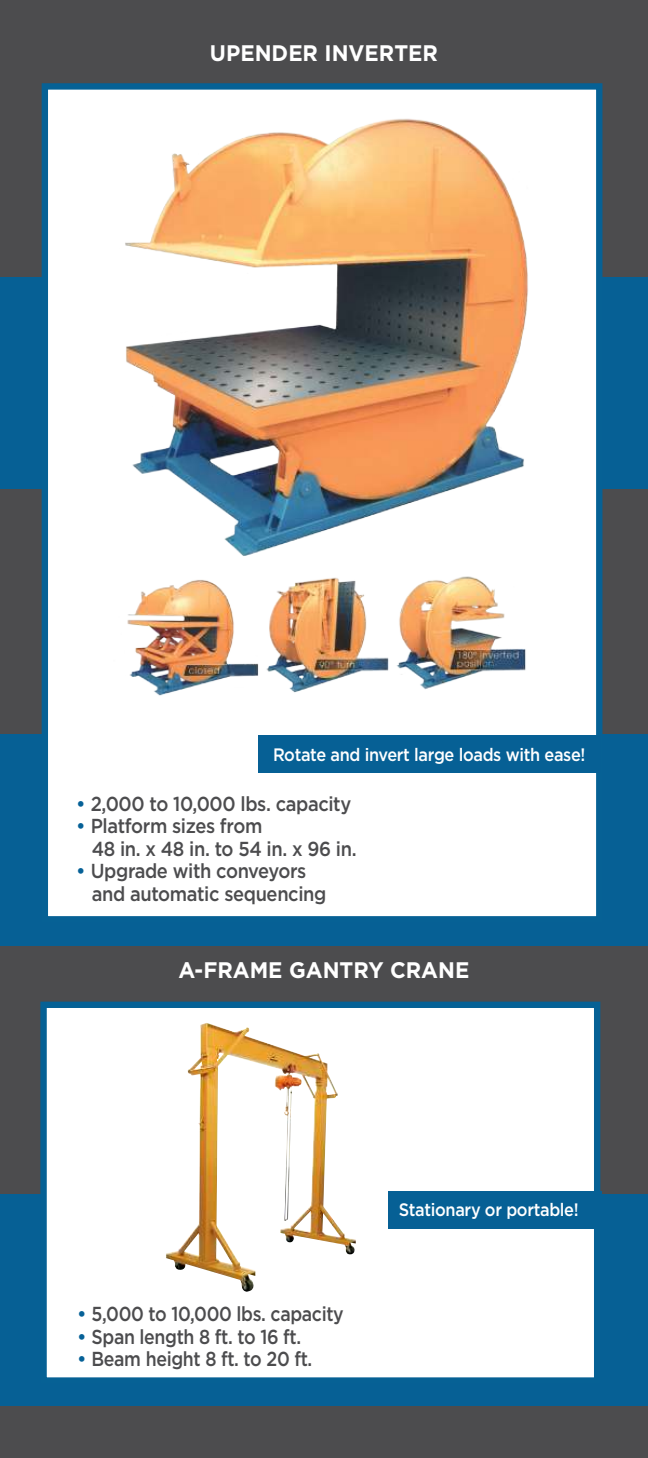
<style>
.page{position:relative;width:648px;height:1458px;background:#4c4c4e}
.page>*{position:absolute;margin:0;border:0;box-sizing:border-box;transform-origin:0 0}
.t1{font:700 22.5px "Gotham";color:#fff;scale:.95 1}
.t2{font:500 20.25px/22.5px "Gotham";letter-spacing:-.02em;color:#4c4c4e;scale:.9 1}
.t3{font:500 20.25px "Gotham";letter-spacing:-.02em;color:#4c4c4e;scale:.87 1}
.t4{font:500 18px "Gotham";letter-spacing:-.02em;color:#fff;scale:.91 1}
.s1{color:#066197}
</style>
<div class="page">
<div style="left:0;top:277px;width:648px;height:212px;background:#066095"></div>
<div style="left:0;top:734px;width:648px;height:211px;background:#066095"></div>
<div style="left:0;top:1194px;width:648px;height:212px;background:#066095"></div>
<div style="left:45px;top:86px;width:554px;height:833px;background:#fff"></div>
<div style="left:42px;top:83px;width:560px;height:839px;border:6px solid #066195"></div>
<div style="left:44px;top:1005px;width:553px;height:376px;background:#fff"></div>
<div style="left:40px;top:1002px;width:560px;height:382px;border:6px solid #066195"></div>
<img style="left:166px;top:1023px;width:190px;height:269px">
<div style="left:388px;top:1191px;width:213px;height:37px;background:#066095"></div>
<div style="left:258px;top:735px;width:343px;height:37px;background:#066095"></div>
<img style="left:125px;top:118px;width:403px;height:578px">
<p class="t1" style="left:210px;top:43px;width:242px">UPENDER INVERTER</p>
<p class="t4" style="left:273px;top:746px;width:345px">Rotate and invert large loads with ease!</p>
<p class="t2" style="left:76px;top:793px;width:307px"><span class="s1">•</span> 2,000 to 10,000 lbs. capacity</p>
<p class="t2" style="left:92px;top:816px;width:296px;text-indent:-15px"><span class="s1">•</span> Platform sizes from<br>48 in. x 48 in. to 54 in. x 96 in.</p>
<p class="t2" style="left:92px;top:861px;width:262px;text-indent:-15px"><span class="s1">•</span> Upgrade with conveyors and automatic sequencing</p>
<p class="t1" style="left:179px;top:960px;width:308px">A-FRAME GANTRY CRANE</p>
<p class="t3" style="left:77px;top:1305px;width:308px"><span class="s1">•</span> 5,000 to 10,000 lbs. capacity</p>
<p class="t3" style="left:77px;top:1328px;width:259px"><span class="s1">•</span> Span length 8 ft. to 16 ft.</p>
<p class="t3" style="left:77px;top:1350px;width:272px"><span class="s1">•</span> Beam height 8 ft. to 20 ft.</p>
<p class="t4" style="left:399px;top:1202px;width:199px">Stationary or portable!</p>
</div>
